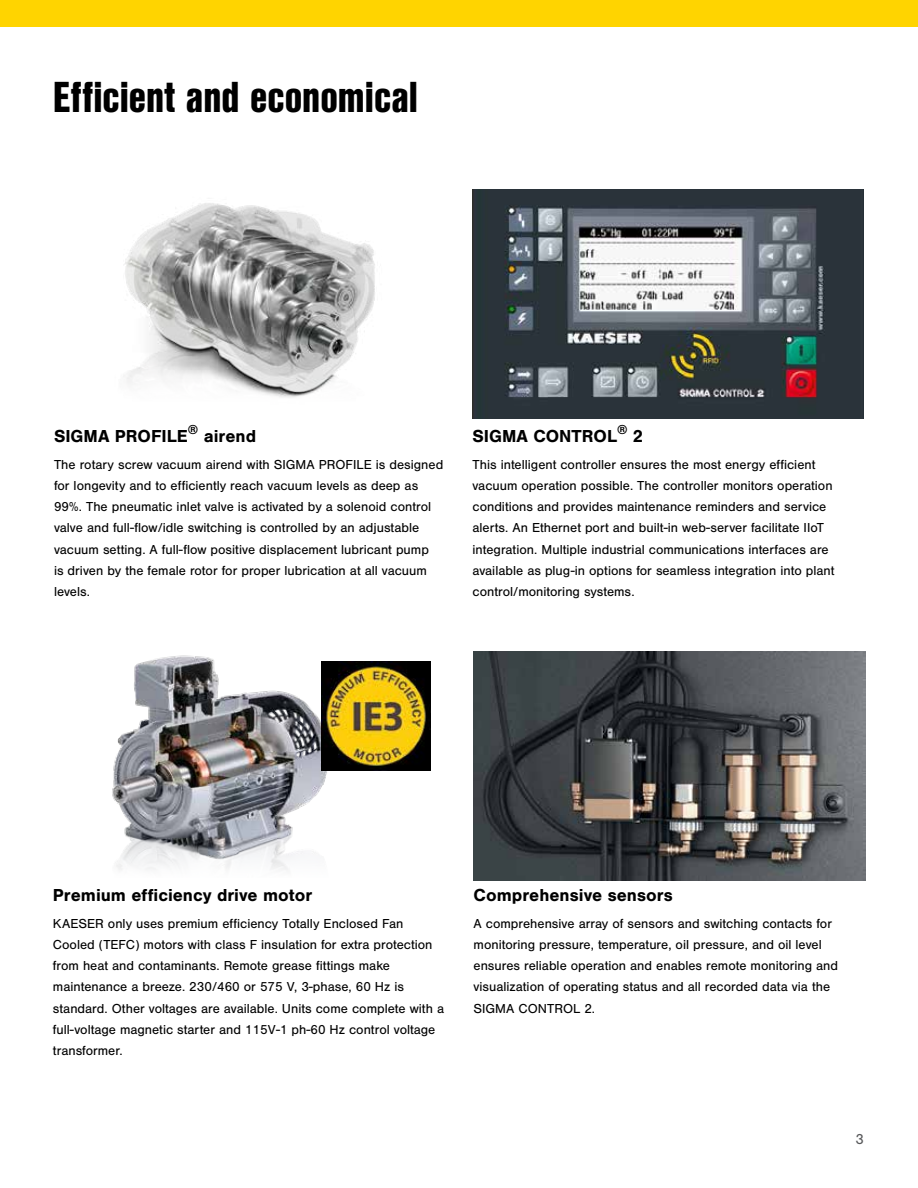
<style>
.page{position:relative;width:918px;height:1188px;background:#fff}
.page>*{position:absolute;margin:0;border:0;box-sizing:border-box;transform-origin:0 0}
.t1{font:900 42px "Nimbus San Con L";color:#000}
.t2{font:700 18px "Nimbus San";color:#000}
.t3{font:15px "Nimbus San";color:#58595b}
.t4{font:13.5px/21px "Nimbus San";color:#000}
</style>
<div class="page">
<div style="left:0;top:0;width:918px;height:27px;background:#ffd400"></div>
<img style="left:123px;top:203px;width:252px;height:195px">
<img style="left:112px;top:655px;width:319px;height:215px">
<img style="left:322px;top:662px;width:109px;height:109px">
<img style="left:474px;top:651px;width:391px;height:230px">
<img style="left:472px;top:189px;width:392px;height:229px">
<h1 class="t1" style="left:53px;top:65px;width:367px">Efficient and economical</h1>
<h2 class="t2" style="left:54px;top:426px;width:204px">SIGMA PROFILE<sup>®</sup> airend</h2>
<p class="t4" style="left:54px;top:455px;width:391px">The rotary screw vacuum airend with SIGMA PROFILE is designed for longevity and to efficiently reach vacuum levels as deep as 99%. The pneumatic inlet valve is activated by a solenoid control valve and full-flow/idle switching is controlled by an adjustable vacuum setting. A full-flow positive displacement lubricant pump<br>is driven by the female rotor for proper lubrication at all vacuum levels.</p>
<h2 class="t2" style="left:472px;top:426px;width:172px">SIGMA CONTROL<sup>®</sup> 2</h2>
<p class="t4" style="left:472px;top:455px;width:363px">This intelligent controller ensures the most energy efficient vacuum operation possible. The controller monitors operation conditions and provides maintenance reminders and service alerts. An Ethernet port and built-in web-server facilitate IIoT integration. Multiple industrial communications interfaces are available as plug-in options for seamless integration into plant control/monitoring systems.</p>
<h2 class="t2" style="left:53px;top:885px;width:261px">Premium efficiency drive motor</h2>
<p class="t4" style="left:53px;top:914px;width:393px">KAESER only uses premium efficiency Totally Enclosed Fan Cooled (TEFC) motors with class F insulation for extra protection from heat and contaminants. Remote grease fittings make maintenance a breeze. 230/460 or 575 V, 3-phase, 60 Hz is standard. Other voltages are available. Units come complete with a full-voltage magnetic starter and 115V-1 ph-60 Hz control voltage transformer.</p>
<h2 class="t2" style="left:474px;top:885px;width:201px">Comprehensive sensors</h2>
<p class="t4" style="left:474px;top:914px;width:366px">A comprehensive array of sensors and switching contacts for monitoring pressure, temperature, oil pressure, and oil level ensures reliable operation and enables remote monitoring and visualization of operating status and all recorded data via the SIGMA CONTROL 2.</p>
<p class="t3" style="left:856px;top:1131px;width:10px">3</p>
</div>
